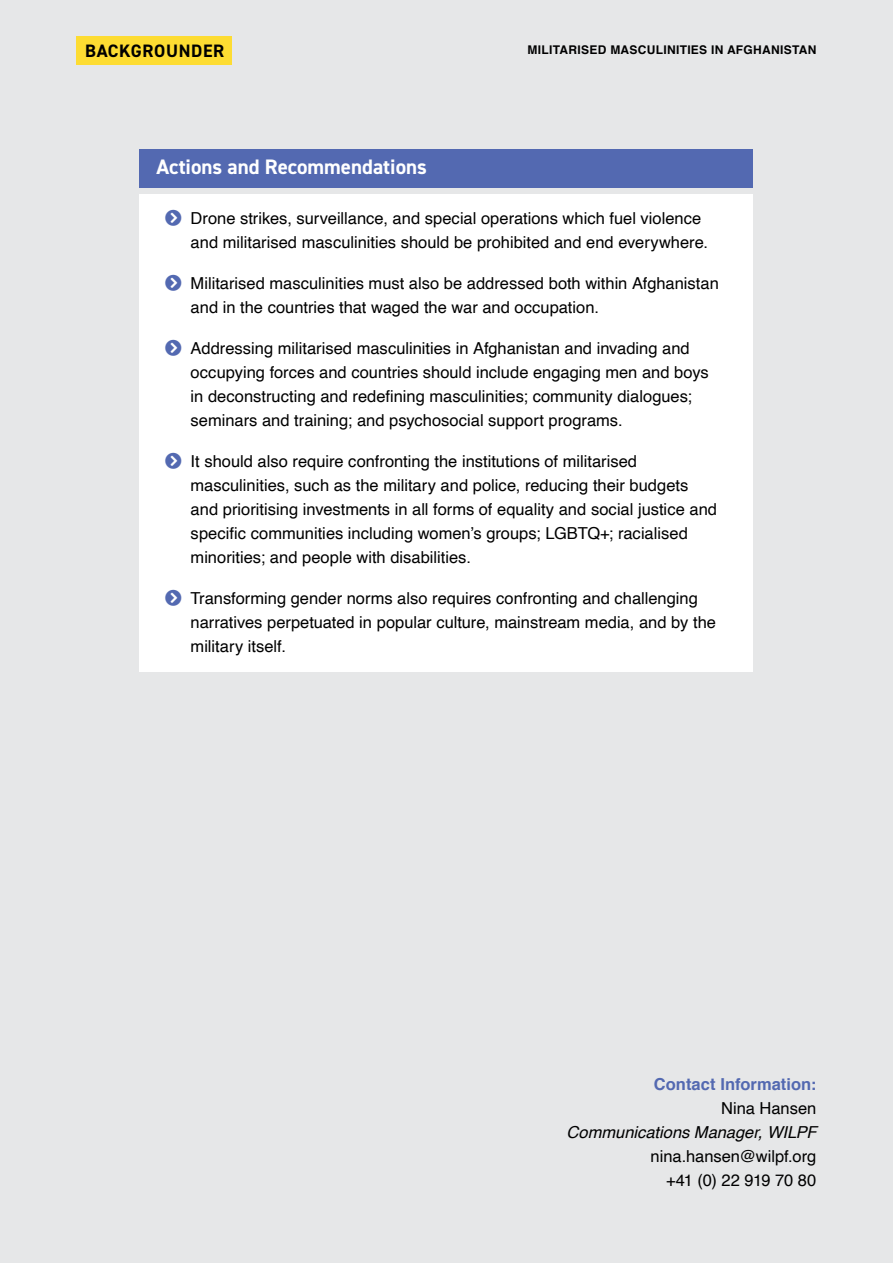
<style>
.page{position:relative;width:893px;height:1263px;background:#e6e7e8}
.page>*{position:absolute;margin:0;border:0;box-sizing:border-box;transform-origin:0 0}
.t1{font:700 21px "DIN2014";color:#fff}
.t2{font:700 18px "DIN2014";letter-spacing:.035em;color:#000}
.t3{font:16.5px/24px "Helvetica";color:#000}
.t4{font:italic 16.5px "Helvetica";color:#000}
.t5{font:700 16.5px "Helvetica";color:#5369b1}
.t6{font:700 12px "Helvetica";letter-spacing:.025em;color:#000}
</style>
<div class="page">
<div style="left:77px;top:36px;width:155px;height:29px;background:#fddc32"></div>
<div style="left:140px;top:149px;width:613px;height:38px;background:#5369b1"></div>
<div style="left:140px;top:194px;width:613px;height:74px;background:#fff"></div>
<div style="left:140px;top:259px;width:613px;height:74px;background:#fff"></div>
<div style="left:140px;top:324px;width:613px;height:122px;background:#fff"></div>
<div style="left:140px;top:437px;width:613px;height:146px;background:#fff"></div>
<div style="left:140px;top:574px;width:613px;height:98px;background:#fff"></div>
<p class="t2" style="left:85px;top:38px;width:141px">BACKGROUNDER</p>
<p class="t6" style="left:528px;top:40px;width:290px">MILITARISED MASCULINITIES IN AFGHANISTAN</p>
<p class="t1" style="left:157px;top:153px;width:272px">Actions and Recommendations</p>
<p class="t3" style="left:191px;top:206px;width:519px">Drone strikes, surveillance, and special operations which fuel violence and militarised masculinities should be prohibited and end everywhere.</p>
<p class="t3" style="left:191px;top:271px;width:530px">Militarised masculinities must also be addressed both within Afghanistan and in the countries that waged the war and occupation.</p>
<p class="t3" style="left:191px;top:336px;width:520px">Addressing militarised masculinities in Afghanistan and invading and occupying forces and countries should include engaging men and boys in deconstructing and redefining masculinities; community dialogues; seminars and training; and psychosocial support programs.</p>
<p class="t3" style="left:191px;top:449px;width:528px">It should also require confronting the institutions of militarised masculinities, such as the military and police, reducing their budgets and prioritising investments in all forms of equality and social justice and specific communities including women’s groups; LGBTQ+; racialised minorities; and people with disabilities.</p>
<p class="t3" style="left:191px;top:587px;width:527px">Transforming gender norms also requires confronting and challenging narratives perpetuated in popular culture, mainstream media, and by the military itself.</p>
<p class="t5" style="left:654px;top:1071px;width:164px">Contact Information:</p>
<p class="t3" style="left:721px;top:1097px;width:97px">Nina Hansen</p>
<p class="t4" style="left:567px;top:1120px;width:251px">Communications Manager, WILPF</p>
<p class="t3" style="left:650px;top:1145px;width:167px;text-align:right">nina.hansen@wilpf.org +41 (0) 22 919 70 80</p>
</div>
